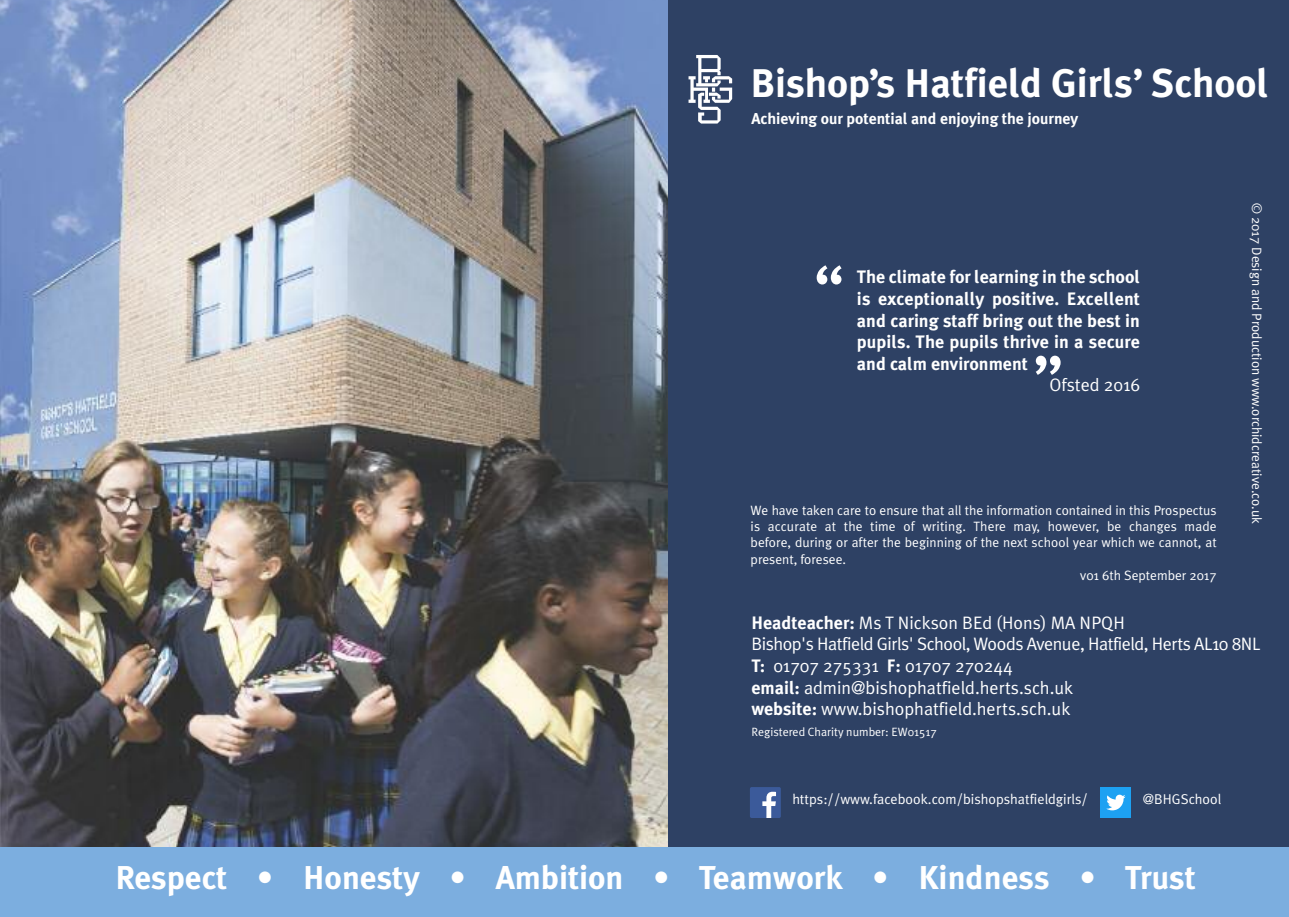
<style>
.page{position:relative;width:1289px;height:917px;background:#fff}
.page>*{position:absolute;margin:0;border:0;box-sizing:border-box;transform-origin:0 0}
.t1{font:71.7px "Meta Plus Normal";color:#fff}
.t2{font:700 39.9px "Meta Plus";color:#fff}
.t3{font:700 33px "Meta Plus";color:#fff}
.t4{font:18px/21.6px "Meta Plus Normal";color:#fff}
.t5{font:700 18px/21.6px "Meta Plus";letter-spacing:.01em;color:#fff;text-align:justify}
.t6{font:700 15.75px "Meta Plus";color:#fff}
.t7{font:14.25px "Meta Plus Normal";color:#fff}
.t8{font:13.5px "Meta Plus Normal";color:#fff}
.t9{font:12px "Meta Plus Normal";color:#fff}
.s1{font-family:"Meta Plus";font-weight:700}
</style>
<div class="page">
<div style="left:11px;top:0;width:1277px;height:913px;background:#2e4164"></div>
<img style="left:0;top:0;width:668px;height:846px">
<div style="left:750px;top:786px;width:30px;height:31px;background:#3b5a9a;border-radius:2px"></div>
<svg style="left:762px;top:791px;width:14px;height:26px"></svg>
<div style="left:1100px;top:786px;width:31px;height:31px;background:#1da1f2"></div>
<svg style="left:1106px;top:794px;width:19px;height:16px"></svg>
<div style="left:0;top:846px;width:1288px;height:70px;background:#7caedf"></div>
<svg style="left:688px;top:55px;width:44px;height:68px"></svg>
<h2 class="t2" style="left:750px;top:59px;width:519px">Bishop’s Hatfield Girls’ School</h2>
<p class="t6" style="left:751px;top:110px;width:328px">Achieving our potential and enjoying the journey</p>
<h1 class="t1" style="left:813px;top:249px;width:34px">“</h1>
<h3 class="t5" style="left:857px;top:266px;width:284px">The climate for learning in the school is exceptionally positive. Excellent and caring staff bring out the best in pupils. The pupils thrive in a secure and calm environment</h3>
<h3 class="t4" style="left:1049px;top:374px;width:92px">Ofsted 2016</h3>
<h1 class="t1" style="left:1064px;top:390px;width:34px;rotate:-180deg">“</h1>
<p class="t8" style="left:750px;top:502px;width:467px">We have taken care to ensure that all the information contained in this Prospectus</p>
<p class="t8" style="left:750px;top:518px;width:467px">is accurate at the time of writing. There may, however, be changes made</p>
<p class="t8" style="left:750px;top:534px;width:467px">before, during or after the beginning of the next school year which we cannot, at</p>
<p class="t8" style="left:750px;top:551px;width:97px">present, foresee.</p>
<p class="t8" style="left:1080px;top:567px;width:138px">v01 6th September 2017</p>
<p class="t8" style="left:1264px;top:203px;width:322px;rotate:90deg">© 2017 Design and Production www.orchidcreative.co.uk</p>
<p class="t4" style="left:751px;top:611px;width:510px"><span class="s1">Headteacher:</span> Ms T Nickson BEd (Hons) MA NPQH<br>Bishop's Hatfield Girls' School, Woods Avenue, Hatfield, Herts AL10 8NL <span class="s1">T:</span> 01707 275331 <span class="s1">F:</span> 01707 270244<br><span class="s1">email:</span> admin@bishophatfield.herts.sch.uk<br><span class="s1">website:</span> www.bishophatfield.herts.sch.uk</p>
<p class="t9" style="left:751px;top:725px;width:187px">Registered Charity number: EW01517</p>
<p class="t7" style="left:792px;top:791px;width:297px">https://www.facebook.com/bishopshatfieldgirls/</p>
<p class="t7" style="left:1142px;top:791px;width:80px">@BHGSchool</p>
<h3 class="t3" style="left:115px;top:857px;width:1081px">Respect • Honesty • Ambition • Teamwork • Kindness • Trust</h3>
</div>
